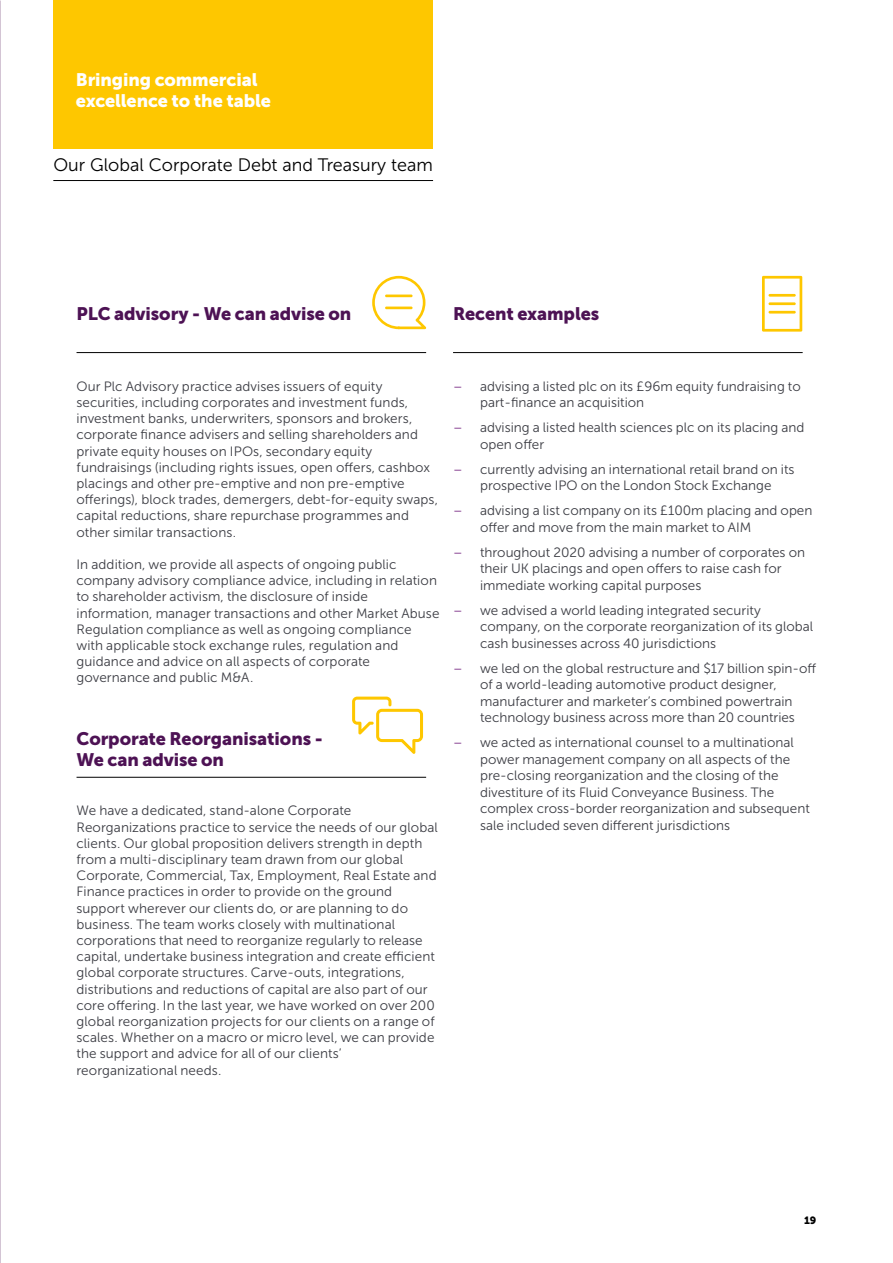
<style>
.page{position:relative;width:893px;height:1263px;background:#fff}
.page>*{position:absolute;margin:0;border:0;box-sizing:border-box;transform-origin:0 0}
.t1{font:18px/21.6px "Museo Sans 900";letter-spacing:-.005em;color:#4d1254}
.t2{font:18px/21.6px "Museo Sans 900";letter-spacing:-.005em;color:#fff}
.t3{font:18px "Museo Sans 300";color:#000}
.t4{font:13.5px/16.2px "Museo Sans 300";color:#3b3c43}
.t5{font:10.5px "Museo Sans 900";color:#000}
.s1{color:#72207e}
</style>
<div class="page">
<hr style="left:77px;top:352px;width:349px;height:1px;background:#000">
<hr style="left:77px;top:777px;width:349px;height:1px;background:#000">
<hr style="left:453px;top:352px;width:350px;height:1px;background:#000">
<svg style="left:762px;top:276px;width:40px;height:56px"></svg>
<hr style="left:768px;top:294px;width:28px;height:3px;background:#fec700">
<hr style="left:768px;top:302px;width:28px;height:3px;background:#fec700">
<hr style="left:768px;top:311px;width:28px;height:3px;background:#fec700">
<svg style="left:372px;top:276px;width:54px;height:53px"></svg>
<hr style="left:385px;top:295px;width:28px;height:2px;background:#fec700">
<hr style="left:385px;top:307px;width:28px;height:2px;background:#fec700">
<svg style="left:352px;top:697px;width:71px;height:57px"></svg>
<div style="left:53px;top:0;width:380px;height:149px;background:#fec700"></div>
<hr style="left:53px;top:180px;width:380px;height:1px;background:#000">
<h1 class="t2" style="left:76px;top:69px;width:197px">Bringing commercial excellence to the table</h1>
<h1 class="t3" style="left:53px;top:155px;width:381px">Our Global Corporate Debt and Treasury team</h1>
<h1 class="t1" style="left:77px;top:303px;width:276px">PLC advisory - We can advise on</h1>
<h1 class="t1" style="left:453px;top:303px;width:148px">Recent examples</h1>
<p class="t4" style="left:77px;top:378px;width:363px">Our Plc Advisory practice advises issuers of equity securities, including corporates and investment funds, investment banks, underwriters, sponsors and brokers, corporate finance advisers and selling shareholders and private equity houses on IPOs, secondary equity fundraisings (including rights issues, open offers, cashbox placings and other pre-emptive and non pre-emptive offerings), block trades, demergers, debt-for-equity swaps, capital reductions, share repurchase programmes and other similar transactions.</p>
<p class="t4" style="left:77px;top:556px;width:364px">In addition, we provide all aspects of ongoing public company advisory compliance advice, including in relation to shareholder activism, the disclosure of inside information, manager transactions and other Market Abuse Regulation compliance as well as ongoing compliance with applicable stock exchange rules, regulation and guidance and advice on all aspects of corporate governance and public M&amp;A.</p>
<h1 class="t1" style="left:77px;top:727px;width:248px">Corporate Reorganisations -<br>We can advise on</h1>
<p class="t4" style="left:77px;top:803px;width:363px">We have a dedicated, stand-alone Corporate Reorganizations practice to service the needs of our global clients. Our global proposition delivers strength in depth from a multi-disciplinary team drawn from our global Corporate, Commercial, Tax, Employment, Real Estate and Finance practices in order to provide on the ground support wherever our clients do, or are planning to do business. The team works closely with multinational corporations that need to reorganize regularly to release capital, undertake business integration and create efficient global corporate structures. Carve-outs, integrations, distributions and reductions of capital are also part of our core offering. In the last year, we have worked on over 200 global reorganization projects for our clients on a range of scales. Whether on a macro or micro level, we can provide the support and advice for all of our clients’ reorganizational needs.</p>
<p class="t4" style="left:480px;top:378px;width:322px;text-indent:-27px"><span class="s1">–</span> advising a listed plc on its £96m equity fundraising to part-finance an acquisition</p>
<p class="t4" style="left:480px;top:419px;width:326px;text-indent:-27px"><span class="s1">–</span> advising a listed health sciences plc on its placing and open offer</p>
<p class="t4" style="left:453px;top:461px;width:343px;text-align:center"><span class="s1">–</span> currently advising an international retail brand on its prospective IPO on the London Stock Exchange</p>
<p class="t4" style="left:480px;top:502px;width:334px;text-indent:-27px"><span class="s1">–</span> advising a list company on its £100m placing and open offer and move from the main market to AIM</p>
<p class="t4" style="left:480px;top:544px;width:327px;text-indent:-27px"><span class="s1">–</span> throughout 2020 advising a number of corporates on their UK placings and open offers to raise cash for immediate working capital purposes</p>
<p class="t4" style="left:480px;top:602px;width:335px;text-indent:-27px"><span class="s1">–</span> we advised a world leading integrated security company, on the corporate reorganization of its global cash businesses across 40 jurisdictions</p>
<p class="t4" style="left:480px;top:660px;width:338px;text-indent:-27px"><span class="s1">–</span> we led on the global restructure and $17 billion spin-off of a world-leading automotive product designer, manufacturer and marketer’s combined powertrain technology business across more than 20 countries</p>
<p class="t4" style="left:480px;top:734px;width:331px;text-indent:-27px"><span class="s1">–</span> we acted as international counsel to a multinational power management company on all aspects of the pre-closing reorganization and the closing of the divestiture of its Fluid Conveyance Business. The complex cross-border reorganization and subsequent sale included seven different jurisdictions</p>
<p class="t5" style="left:804px;top:1214px;width:14px">19</p>
</div>
